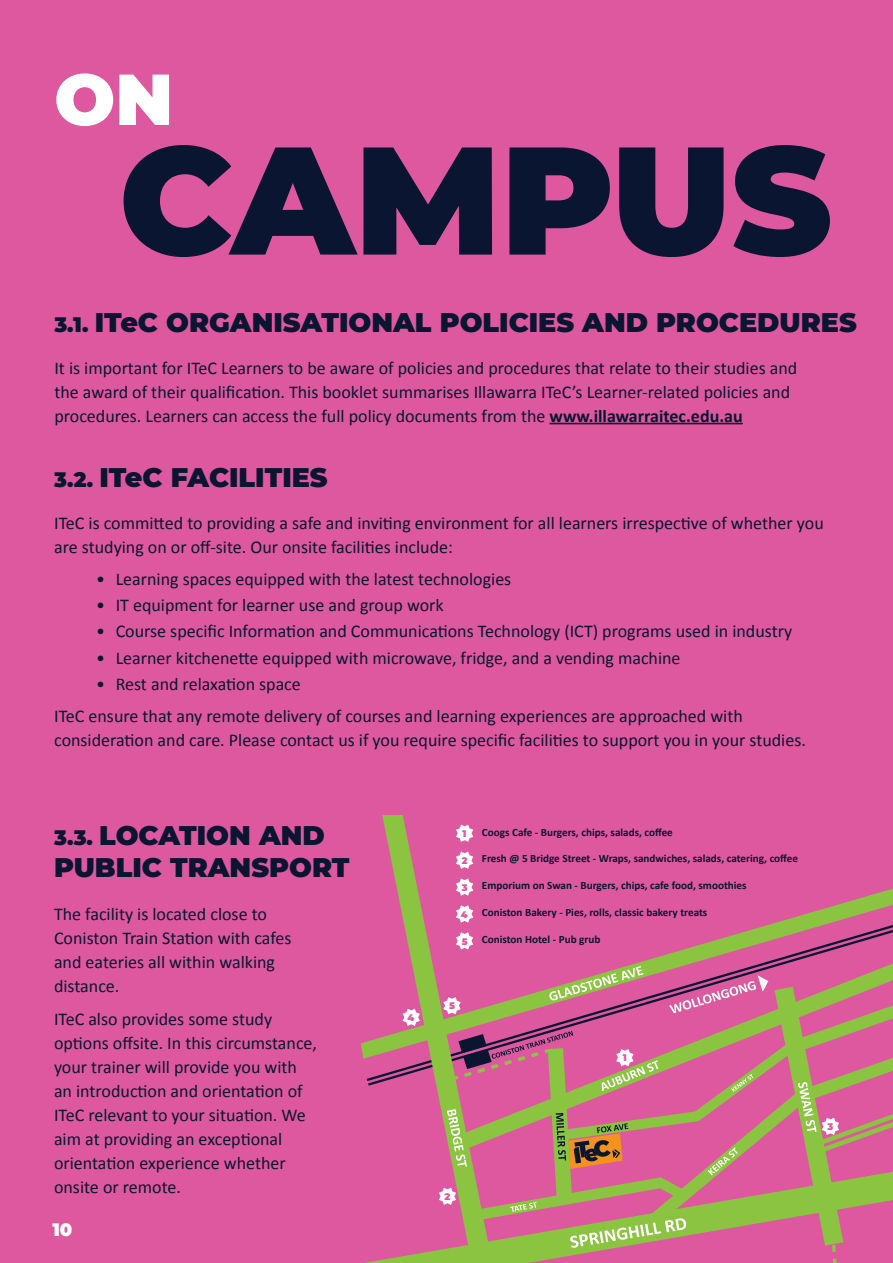
<style>
.page{position:relative;width:893px;height:1263px;background:#de58a0}
.page>*{position:absolute;margin:0;border:0;box-sizing:border-box;transform-origin:0 0}
.t1{font:900 153px "Montserrat";color:#091531}
.t2{font:900 72px "Montserrat";color:#fff}
.t3{font:900 27px/32.4px "Montserrat";color:#091531}
.t4{font:18px/24px "Calibri";color:#091531}
.t5{font:900 18px "Montserrat";color:#fff}
.t6{font:700 11.1px "Calibri";color:#091531}
.t7{font:900 9.6px "Montserrat";color:#de58a0}
.s1{font-size:21px}
.s2{font-weight:700}
</style>
<div class="page">
<hr style="left:549px;top:423px;width:194px;height:1px;background:#091531">
<svg style="left:364px;top:1252px;width:469px;height:11px"></svg>
<svg style="left:360px;top:815px;width:131px;height:444px"></svg>
<svg style="left:361px;top:889px;width:532px;height:170px"></svg>
<svg style="left:833px;top:1258px;width:4px;height:5px"></svg>
<svg style="left:403px;top:1009px;width:17px;height:17px"></svg>
<svg style="left:439px;top:966px;width:454px;height:286px"></svg>
<svg style="left:456px;top:824px;width:17px;height:18px"></svg>
<svg style="left:456px;top:851px;width:17px;height:18px"></svg>
<svg style="left:456px;top:878px;width:17px;height:18px"></svg>
<svg style="left:456px;top:905px;width:17px;height:18px"></svg>
<svg style="left:456px;top:932px;width:17px;height:17px"></svg>
<p class="t2" style="left:54px;top:45px;width:120px">ON</p>
<p class="t1" style="left:119px;top:85px;width:714px">CAMPUS</p>
<p class="t3" style="left:54px;top:304px;width:804px"><span class="s1">3.1.</span> ITeC ORGANISATIONAL POLICIES AND PROCEDURES</p>
<p class="t4" style="left:54px;top:355px;width:744px">It is important for ITeC Learners to be aware of policies and procedures that relate to their studies and the award of their qualification. This booklet summarises Illawarra ITeC’s Learner-related policies and procedures. Learners can access the full policy documents from the <span class="s2">www.illawarraitec.edu.au</span></p>
<p class="t3" style="left:54px;top:460px;width:275px"><span class="s1">3.2.</span> ITeC FACILITIES</p>
<p class="t4" style="left:54px;top:510px;width:771px">ITeC is committed to providing a safe and inviting environment for all learners irrespective of whether you are studying on or off-site. Our onsite facilities include:</p>
<p class="t4" style="left:96px;top:566px;width:417px">• Learning spaces equipped with the latest technologies</p>
<p class="t4" style="left:96px;top:592px;width:349px">• IT equipment for learner use and group work</p>
<p class="t4" style="left:96px;top:619px;width:698px">• Course specific Information and Communications Technology (ICT) programs used in industry</p>
<p class="t4" style="left:96px;top:645px;width:586px">• Learner kitchenette equipped with microwave, fridge, and a vending machine</p>
<p class="t4" style="left:96px;top:671px;width:206px">• Rest and relaxation space</p>
<p class="t4" style="left:54px;top:703px;width:753px">ITeC ensure that any remote delivery of courses and learning experiences are approached with consideration and care. Please contact us if you require specific facilities to support you in your studies.</p>
<p class="t3" style="left:54px;top:817px;width:297px"><span class="s1">3.3.</span> LOCATION AND<br>PUBLIC TRANSPORT</p>
<p class="t4" style="left:54px;top:901px;width:239px">The facility is located close to<br>Coniston Train Station with cafes and eateries all within walking distance.</p>
<p class="t4" style="left:54px;top:1006px;width:265px">ITeC also provides some study options offsite. In this circumstance, your trainer will provide you with an introduction and orientation of<br>ITeC relevant to your situation. We aim at providing an exceptional orientation experience whether onsite or remote.</p>
<p class="t5" style="left:52px;top:1216px;width:21px">10</p>
<p class="t7" style="left:408px;top:1010px;width:8px">4</p>
<p class="t7" style="left:463px;top:826px;width:5px">1</p>
<p class="t6" style="left:482px;top:826px;width:192px">Coogs Cafe - Burgers, chips, salads, coffee</p>
<p class="t7" style="left:462px;top:853px;width:7px">2</p>
<p class="t6" style="left:482px;top:851px;width:318px">Fresh @ 5 Bridge Street - Wraps, sandwiches, salads, catering, coffee</p>
<p class="t7" style="left:462px;top:880px;width:7px">3</p>
<p class="t6" style="left:482px;top:878px;width:266px">Emporium on Swan - Burgers, chips, cafe food, smoothies</p>
<p class="t7" style="left:461px;top:907px;width:8px">4</p>
<p class="t6" style="left:482px;top:905px;width:227px">Coniston Bakery - Pies, rolls, classic bakery treats</p>
<p class="t7" style="left:462px;top:934px;width:7px">5</p>
<p class="t6" style="left:482px;top:932px;width:120px">Coniston Hotel - Pub grub</p>
<p class="t7" style="left:449px;top:999px;width:7px">5</p>
<p class="t7" style="left:445px;top:1189px;width:7px">2</p>
<p class="t7" style="left:623px;top:1051px;width:5px">1</p>
<p class="t7" style="left:828px;top:1119px;width:7px">3</p>
</div>
